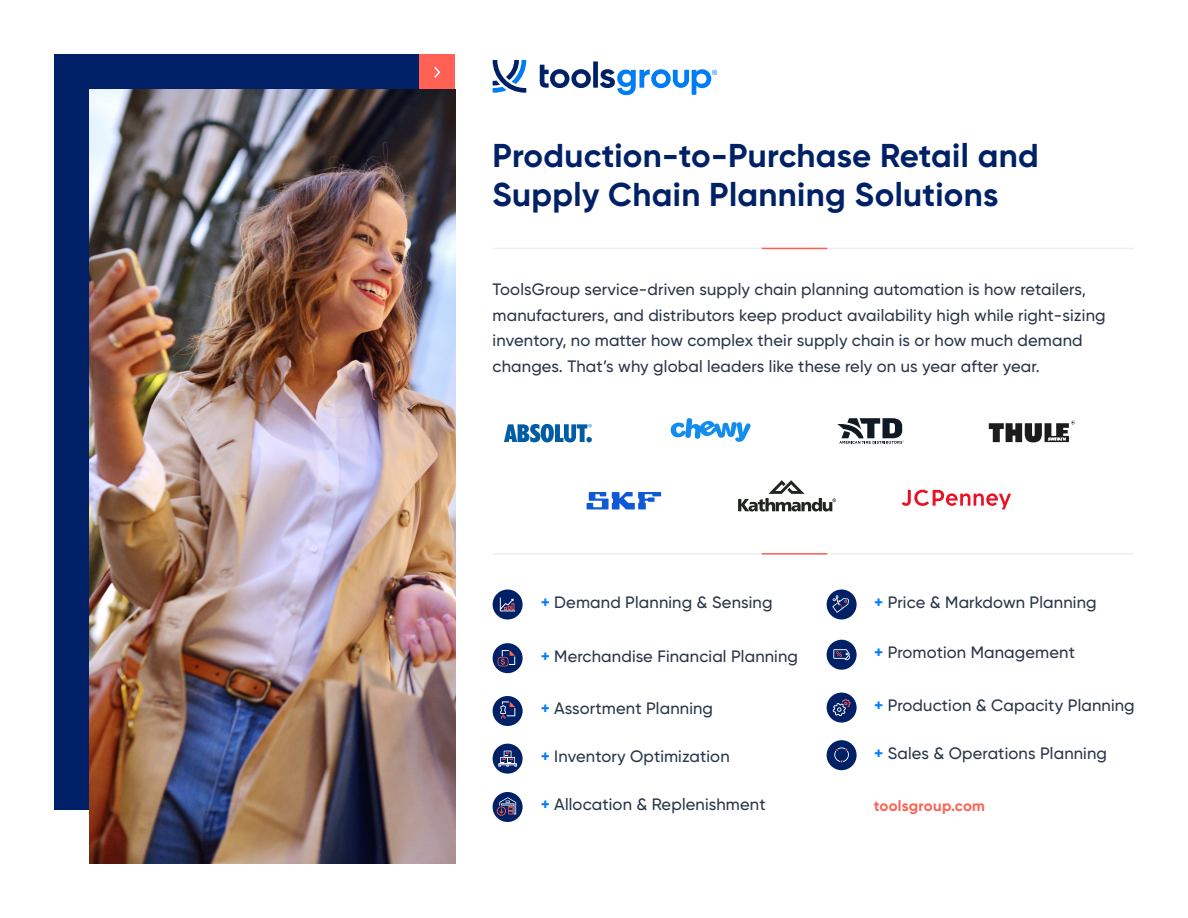
<style>
.page{position:relative;width:1188px;height:918px;background:#fff}
.page>*{position:absolute;margin:0;border:0;box-sizing:border-box;transform-origin:0 0}
.t1{font:700 33px/39px "Gilroy";letter-spacing:.01em;color:#002166}
.t2{font:500 16.5px/25.5px "Gilroy";letter-spacing:.01em;color:#293647}
.t3{font:700 15px "Gilroy";letter-spacing:.02em;color:#ff6154}
.s1{font-weight:700;color:#007df5}
</style>
<div class="page">
<div style="left:54px;top:54px;width:365px;height:756px;background:#002067"></div>
<div style="left:419px;top:54px;width:36px;height:36px;background:#ff6154"></div>
<svg style="left:434px;top:67px;width:7px;height:11px"></svg>
<svg style="left:540px;top:65px;width:51px;height:23px"></svg>
<div style="left:593px;top:61px;width:5px;height:27px;background:#002067"></div>
<svg style="left:493px;top:60px;width:33px;height:33px"></svg>
<svg style="left:600px;top:69px;width:117px;height:26px"></svg>
<img style="left:90px;top:90px;width:365px;height:774px">
<hr style="left:493px;top:248px;width:641px;height:1px;background:#ebf0f4">
<hr style="left:493px;top:553px;width:641px;height:2px;background:#ebf0f4">
<hr style="left:762px;top:248px;width:65px;height:1px;background:#ff6253">
<hr style="left:762px;top:553px;width:65px;height:2px;background:#ff6253">
<svg style="left:504px;top:423px;width:88px;height:20px"></svg>
<svg style="left:670px;top:418px;width:81px;height:24px"></svg>
<svg style="left:837px;top:418px;width:67px;height:26px"></svg>
<svg style="left:738px;top:480px;width:98px;height:32px"></svg>
<svg style="left:989px;top:421px;width:86px;height:21px"></svg>
<svg style="left:587px;top:492px;width:74px;height:17px"></svg>
<svg style="left:902px;top:490px;width:109px;height:19px"></svg>
<div style="left:493px;top:590px;width:30px;height:30px;background:#002166;border-radius:50%"></div>
<svg style="left:500px;top:598px;width:15px;height:13px"></svg>
<div style="left:493px;top:643px;width:30px;height:30px;background:#002166;border-radius:50%"></div>
<svg style="left:498px;top:650px;width:17px;height:16px"></svg>
<div style="left:493px;top:696px;width:30px;height:30px;background:#002166;border-radius:50%"></div>
<svg style="left:500px;top:701px;width:15px;height:18px"></svg>
<div style="left:493px;top:744px;width:30px;height:30px;background:#002166;border-radius:50%"></div>
<svg style="left:498px;top:751px;width:19px;height:16px"></svg>
<svg style="left:493px;top:792px;width:30px;height:30px"></svg>
<svg style="left:497px;top:797px;width:19px;height:19px"></svg>
<div style="left:827px;top:590px;width:30px;height:30px;background:#002166;border-radius:50%"></div>
<svg style="left:832px;top:595px;width:17px;height:18px"></svg>
<div style="left:827px;top:640px;width:30px;height:30px;background:#002166;border-radius:50%"></div>
<svg style="left:833px;top:649px;width:17px;height:11px"></svg>
<div style="left:827px;top:740px;width:30px;height:30px;background:#002166;border-radius:50%"></div>
<svg style="left:834px;top:747px;width:15px;height:16px"></svg>
<div style="left:827px;top:693px;width:30px;height:30px;background:#002166;border-radius:50%"></div>
<svg style="left:833px;top:699px;width:18px;height:17px"></svg>
<h1 class="t1" style="left:493px;top:135px;width:548px">Production-to-Purchase Retail and<br>Supply Chain Planning Solutions</h1>
<p class="t2" style="left:493px;top:277px;width:615px">ToolsGroup service-driven supply chain planning automation is how retailers, manufacturers, and distributors keep product availability high while right-sizing inventory, no matter how complex their supply chain is or how much demand changes. That’s why global leaders like these rely on us year after year.</p>
<p class="t2" style="left:541px;top:589px;width:233px"><span class="s1">+</span> Demand Planning &amp; Sensing</p>
<p class="t2" style="left:541px;top:643px;width:259px"><span class="s1">+</span> Merchandise Financial Planning</p>
<p class="t2" style="left:874px;top:639px;width:202px"><span class="s1">+</span> Promotion Management</p>
<p class="t2" style="left:874px;top:589px;width:224px"><span class="s1">+</span> Price &amp; Markdown Planning</p>
<p class="t2" style="left:541px;top:696px;width:174px"><span class="s1">+</span> Assortment Planning</p>
<p class="t2" style="left:874px;top:692px;width:262px"><span class="s1">+</span> Production &amp; Capacity Planning</p>
<p class="t2" style="left:541px;top:743px;width:191px"><span class="s1">+</span> Inventory Optimization</p>
<p class="t2" style="left:874px;top:740px;width:234px"><span class="s1">+</span> Sales &amp; Operations Planning</p>
<p class="t2" style="left:541px;top:792px;width:226px"><span class="s1">+</span> Allocation &amp; Replenishment</p>
<p class="t3" style="left:874px;top:797px;width:113px">toolsgroup.com</p>
</div>
